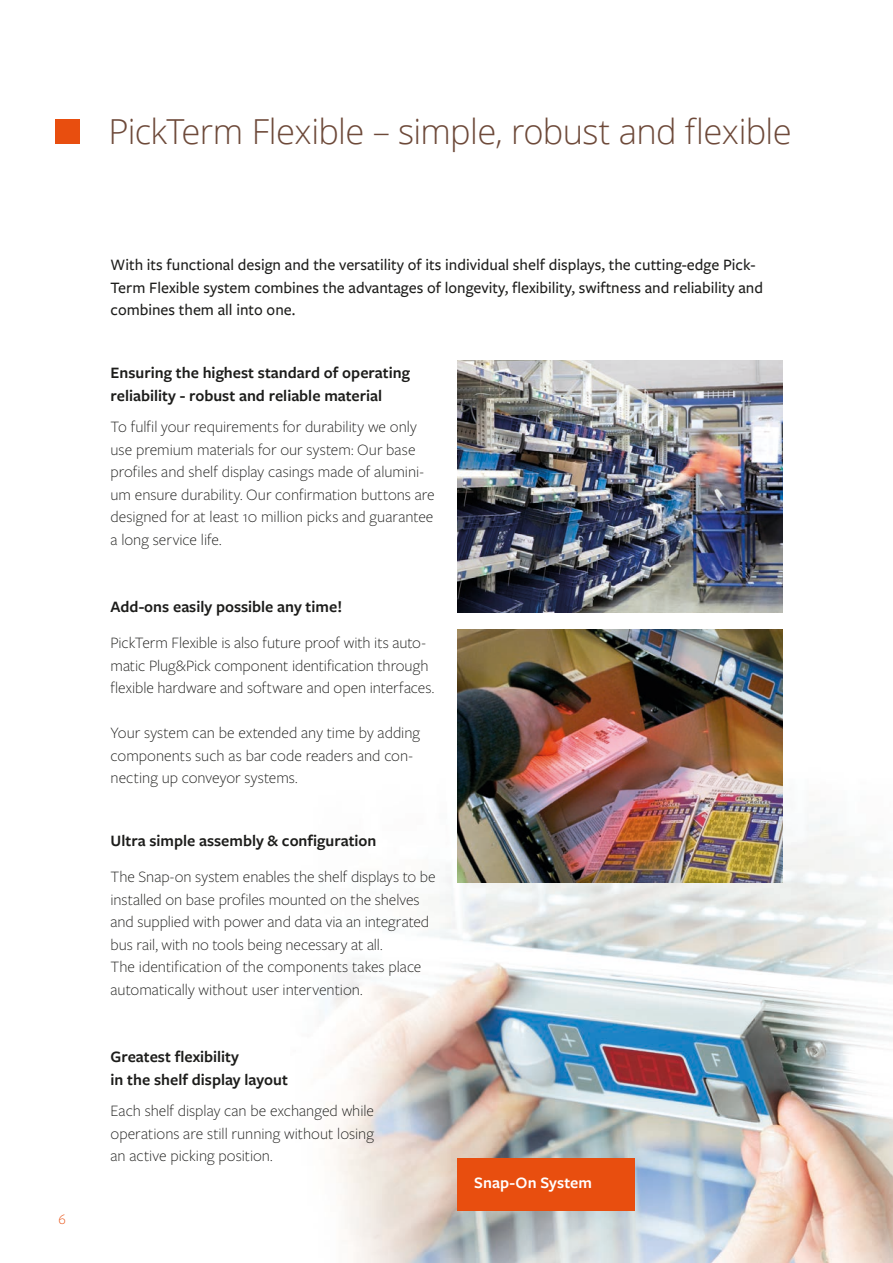
<style>
.page{position:relative;width:893px;height:1263px;background:#fff}
.page>*{position:absolute;margin:0;border:0;box-sizing:border-box;transform-origin:0 0}
.t1{font:300 34.5px "Open Sans";letter-spacing:-.02em;color:#6d4939}
.t2{font:300 16.5px/22.5px "Freight Sans Pro";letter-spacing:-.005em;color:#1d1d1b}
.t3{font:500 16.5px/22.5px "Freight Sans Pro";color:#1d1d1b}
.t4{font:600 16.5px/22.5px "Freight Sans Pro";color:#1d1d1b}
.t5{font:600 16.5px "Freight Sans Pro";letter-spacing:.005em;color:#fff}
.t6{font:300 15px "Freight Sans Pro";color:#e84e0f}
</style>
<div class="page">
<img style="left:324px;top:768px;width:569px;height:495px">
<div style="left:55px;top:119px;width:25px;height:25px;background:#e84e0f"></div>
<img style="left:457px;top:630px;width:325px;height:252px">
<img style="left:457px;top:360px;width:325px;height:252px">
<div style="left:457px;top:1158px;width:178px;height:52px;background:#e84e0f"></div>
<p class="t6" style="left:58px;top:1209px;width:9px">6</p>
<h1 class="t1" style="left:108px;top:108px;width:685px">PickTerm Flexible – simple, robust and flexible</h1>
<p class="t3" style="left:111px;top:253px;width:654px">With its functional design and the versatility of its individual shelf displays, the cutting-edge Pick-<br>Term Flexible system combines the advantages of longevity, flexibility, swiftness and reliability and combines them all into one.</p>
<p class="t4" style="left:111px;top:361px;width:301px">Ensuring the highest standard of operating reliability - robust and reliable material</p>
<p class="t2" style="left:111px;top:415px;width:326px">To fulfil your requirements for durability we only use premium materials for our system: Our base profiles and shelf display casings made of alumini&shy;um ensure durability. Our confirmation buttons are designed for at least 10 million picks and guarantee a long service life.</p>
<p class="t4" style="left:111px;top:595px;width:233px">Add-ons easily possible any time!</p>
<p class="t2" style="left:111px;top:631px;width:325px">PickTerm Flexible is also future proof with its auto&shy;matic Plug&amp;Pick component identification through flexible hardware and software and open interfaces.</p>
<p class="t2" style="left:111px;top:721px;width:311px">Your system can be extended any time by adding components such as bar code readers and con&shy;necting up conveyor systems.</p>
<p class="t4" style="left:111px;top:829px;width:267px">Ultra simple assembly &amp; configuration</p>
<p class="t2" style="left:111px;top:865px;width:327px">The Snap-on system enables the shelf displays to be installed on base profiles mounted on the shelves and supplied with power and data via an integrated bus rail, with no tools being necessary at all.<br>The identification of the components takes place automatically without user intervention.</p>
<p class="t4" style="left:111px;top:1045px;width:179px">Greatest flexibility<br>in the shelf display layout</p>
<p class="t2" style="left:111px;top:1099px;width:265px;text-align:justify">Each shelf display can be exchanged while operations are still running without losing an active picking position.</p>
<p class="t5" style="left:474px;top:1171px;width:119px">Snap-On System</p>
</div>
